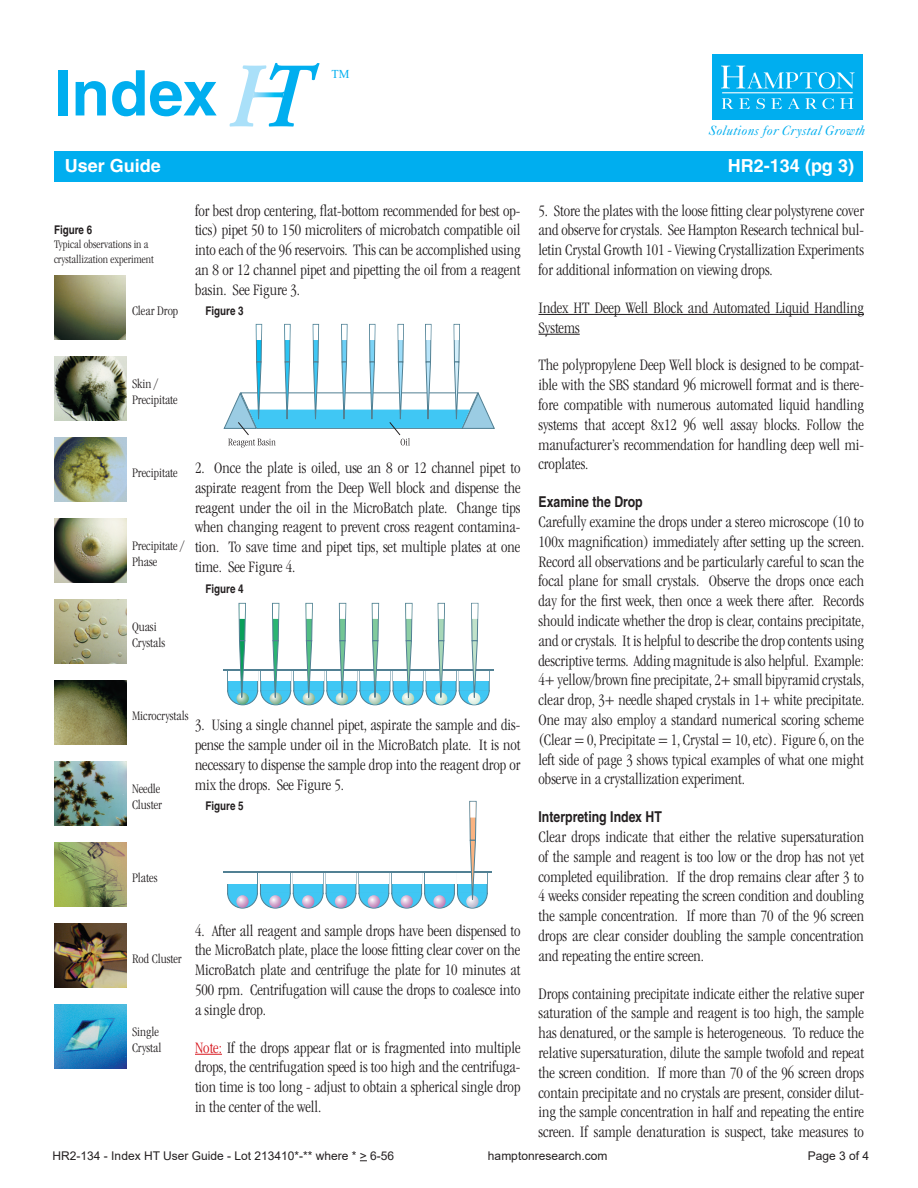
<style>
.page{position:relative;width:918px;height:1188px;background:#fff}
.page>*{position:absolute;margin:0;border:0;box-sizing:border-box;transform-origin:0 0}
.t1{font:700 63px "Helvetica";color:#00aeef}
.t2{font:700 18px "Helvetica";color:#fff}
.t3{font:300 condensed 16.5px/19.8px "ITC Garamond Std";color:#231f20;text-align:justify}
.t4{font:700 condensed 15px "Helvetica";color:#231f20}
.t5{font:300 condensed 13.5px "ITC Garamond Std";color:#231f20}
.t6{font:italic 13.5px "Caslon Five Forty";letter-spacing:.015em;color:#00aeef}
.t7{font:12px "Arial";color:#231f20}
.t8{font:300 condensed 12px/14.4px "ITC Garamond Std";color:#231f20}
.t9{font:700 condensed 12px "Helvetica";color:#231f20}
.t10{font:12px "Times New Roman";color:#00aeef}
.s1{color:#d7171f}
</style>
<div class="page">
<img style="left:54px;top:275px;width:71px;height:64px">
<img style="left:55px;top:356px;width:71px;height:64px">
<img style="left:55px;top:437px;width:71px;height:64px">
<img style="left:55px;top:518px;width:71px;height:64px">
<img style="left:55px;top:599px;width:71px;height:64px">
<img style="left:55px;top:680px;width:71px;height:64px">
<img style="left:55px;top:761px;width:71px;height:64px">
<img style="left:55px;top:842px;width:71px;height:64px">
<img style="left:55px;top:923px;width:71px;height:64px">
<img style="left:55px;top:1004px;width:71px;height:64px">
<svg style="left:195px;top:1054px;width:27px;height:1px"></svg>
<hr style="left:538px;top:314px;width:326px;height:1px;background:#231f20">
<hr style="left:538px;top:334px;width:42px;height:1px;background:#231f20">
<div style="left:55px;top:152px;width:808px;height:30px;background:#00aeef"></div>
<div style="left:712px;top:54px;width:151px;height:66px;background:#00aeef"></div>
<svg style="left:721px;top:66px;width:134px;height:23px"></svg>
<svg style="left:722px;top:98px;width:11px;height:11px"></svg>
<svg style="left:739px;top:98px;width:11px;height:11px"></svg>
<svg style="left:757px;top:98px;width:8px;height:11px"></svg>
<svg style="left:771px;top:98px;width:11px;height:11px"></svg>
<svg style="left:788px;top:98px;width:46px;height:11px"></svg>
<svg style="left:840px;top:98px;width:13px;height:11px"></svg>
<hr style="left:722px;top:92px;width:131px;height:1px;background:#fff">
<svg style="left:230px;top:63px;width:90px;height:64px"></svg>
<hr style="left:224px;top:670px;width:270px;height:1px;background:#518093">
<svg style="left:227px;top:603px;width:263px;height:103px"></svg>
<div style="left:472px;top:604px;width:6px;height:15px;background:#fff"></div>
<div style="left:340px;top:604px;width:6px;height:15px;background:#fff"></div>
<div style="left:406px;top:604px;width:6px;height:15px;background:#fff"></div>
<div style="left:273px;top:604px;width:6px;height:15px;background:#fff"></div>
<div style="left:438px;top:604px;width:6px;height:15px;background:#fff"></div>
<div style="left:306px;top:604px;width:6px;height:15px;background:#fff"></div>
<div style="left:373px;top:604px;width:5px;height:15px;background:#fff"></div>
<div style="left:239px;top:604px;width:6px;height:15px;background:#fff"></div>
<hr style="left:224px;top:872px;width:268px;height:1px;background:#518093">
<svg style="left:227px;top:801px;width:261px;height:108px"></svg>
<div style="left:470px;top:802px;width:6px;height:16px;background:#fff"></div>
<svg style="left:223px;top:324px;width:272px;height:124px"></svg>
<p class="t1" style="left:54px;top:55px;width:165px">Index</p>
<p class="t10" style="left:332px;top:65px;width:19px">TM</p>
<p class="t6" style="left:709px;top:122px;width:158px">Solutions for Crystal Growth</p>
<p class="t2" style="left:65px;top:155px;width:98px">User Guide</p>
<p class="t2" style="left:728px;top:155px;width:128px">HR2-134 (pg 3)</p>
<p class="t9" style="left:54px;top:222px;width:40px">Figure 6</p>
<p class="t8" style="left:54px;top:237px;width:101px">Typical observations in a crystallization experiment</p>
<p class="t5" style="left:132px;top:304px;width:48px">Clear Drop</p>
<p class="t3" style="left:195px;top:201px;width:327px">for best drop centering, flat-bottom recommended for best op&shy;tics) pipet 50 to 150 microliters of microbatch compatible oil into each of the 96 reservoirs. This can be accomplished using an 8 or 12 channel pipet and pipetting the oil from a reagent basin. See Figure 3.</p>
<p class="t9" style="left:206px;top:304px;width:40px">Figure 3</p>
<p class="t5" style="left:132px;top:377px;width:27px">Skin /</p>
<p class="t5" style="left:132px;top:393px;width:47px">Precipitate</p>
<p class="t5" style="left:132px;top:466px;width:47px">Precipitate</p>
<p class="t5" style="left:132px;top:539px;width:54px">Precipitate /</p>
<p class="t5" style="left:132px;top:555px;width:27px">Phase</p>
<p class="t3" style="left:195px;top:458px;width:327px">2. Once the plate is oiled, use an 8 or 12 channel pipet to aspirate reagent from the Deep Well block and dispense the reagent under the oil in the MicroBatch plate. Change tips when changing reagent to prevent cross reagent contamina&shy;tion. To save time and pipet tips, set multiple plates at one time. See Figure 4.</p>
<p class="t9" style="left:206px;top:581px;width:40px">Figure 4</p>
<p class="t5" style="left:132px;top:620px;width:26px">Quasi</p>
<p class="t5" style="left:132px;top:636px;width:35px">Crystals</p>
<p class="t5" style="left:132px;top:709px;width:58px">Microcrystals</p>
<p class="t3" style="left:195px;top:715px;width:327px">3. Using a single channel pipet, aspirate the sample and dis&shy;pense the sample under oil in the MicroBatch plate. It is not necessary to dispense the sample drop into the reagent drop or mix the drops. See Figure 5.</p>
<p class="t5" style="left:132px;top:782px;width:30px">Needle</p>
<p class="t5" style="left:132px;top:798px;width:31px">Cluster</p>
<p class="t9" style="left:206px;top:799px;width:40px">Figure 5</p>
<p class="t5" style="left:132px;top:871px;width:27px">Plates</p>
<p class="t5" style="left:132px;top:952px;width:51px">Rod Cluster</p>
<p class="t5" style="left:132px;top:1025px;width:28px">Single</p>
<p class="t5" style="left:132px;top:1041px;width:31px">Crystal</p>
<p class="t3" style="left:195px;top:921px;width:327px">4. After all reagent and sample drops have been dispensed to the MicroBatch plate, place the loose fitting clear cover on the MicroBatch plate and centrifuge the plate for 10 minutes at 500 rpm. Centrifugation will cause the drops to coalesce into a single drop.</p>
<p class="t3" style="left:195px;top:1038px;width:327px"><span class="s1">Note:</span> If the drops appear flat or is fragmented into multiple drops, the centrifugation speed is too high and the centrifuga&shy;tion time is too long - adjust to obtain a spherical single drop in the center of the well.</p>
<p class="t3" style="left:538px;top:201px;width:327px">5. Store the plates with the loose fitting clear polystyrene cover and observe for crystals. See Hampton Research technical bul&shy;letin Crystal Growth 101 - Viewing Crystallization Experiments for additional information on viewing drops.</p>
<p class="t3" style="left:538px;top:298px;width:327px">Index HT Deep Well Block and Automated Liquid Handling<br>Systems</p>
<p class="t3" style="left:538px;top:355px;width:327px">The polypropylene Deep Well block is designed to be compat&shy;ible with the SBS standard 96 microwell format and is there&shy;fore compatible with numerous automated liquid handling systems that accept 8x12 96 well assay blocks. Follow the manufacturer’s recommendation for handling deep well mi&shy;croplates.</p>
<p class="t4" style="left:538px;top:493px;width:106px">Examine the Drop</p>
<p class="t3" style="left:538px;top:512px;width:327px">Carefully examine the drops under a stereo microscope (10 to 100x magnification) immediately after setting up the screen.<br>Record all observations and be particularly careful to scan the focal plane for small crystals. Observe the drops once each day for the first week, then once a week there after. Records should indicate whether the drop is clear, contains precipitate, and or crystals. It is helpful to describe the drop contents using descriptive terms. Adding magnitude is also helpful. Example:<br>4+ yellow/brown fine precipitate, 2+ small bipyramid crystals, clear drop, 3+ needle shaped crystals in 1+ white precipitate.<br>One may also employ a standard numerical scoring scheme (Clear = 0, Precipitate = 1, Crystal = 10, etc). Figure 6, on the left side of page 3 shows typical examples of what one might observe in a crystallization experiment.</p>
<p class="t4" style="left:538px;top:808px;width:125px">Interpreting Index HT</p>
<p class="t3" style="left:538px;top:827px;width:327px">Clear drops indicate that either the relative supersaturation of the sample and reagent is too low or the drop has not yet completed equilibration. If the drop remains clear after 3 to 4 weeks consider repeating the screen condition and doubling the sample concentration. If more than 70 of the 96 screen drops are clear consider doubling the sample concentration and repeating the entire screen.</p>
<p class="t3" style="left:538px;top:984px;width:327px">Drops containing precipitate indicate either the relative super saturation of the sample and reagent is too high, the sample has denatured, or the sample is heterogeneous. To reduce the relative supersaturation, dilute the sample twofold and repeat the screen condition. If more than 70 of the 96 screen drops contain precipitate and no crystals are present, consider dilut&shy;ing the sample concentration in half and repeating the entire screen. If sample denaturation is suspect, take measures to</p>
<p class="t7" style="left:53px;top:1147px;width:343px">HR2-134 - Index HT User Guide - Lot 213410*-** where * &gt; 6-56</p>
<p class="t7" style="left:488px;top:1147px;width:121px">hamptonresearch.com</p>
<p class="t7" style="left:808px;top:1147px;width:63px">Page 3 of 4</p>
</div>
